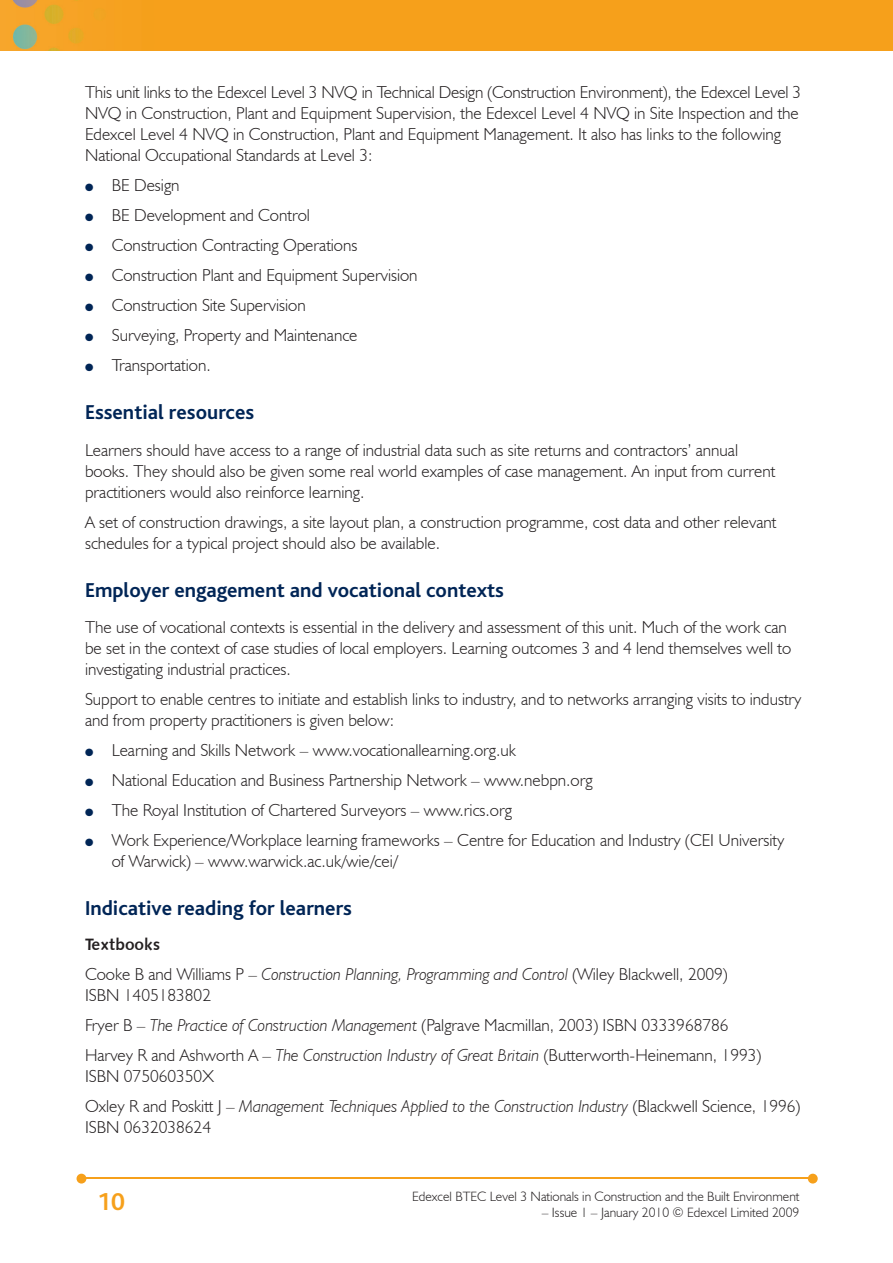
<style>
.page{position:relative;width:893px;height:1263px;background:#fff}
.page>*{position:absolute;margin:0;border:0;box-sizing:border-box;transform-origin:0 0}
.t1{font:700 25.5px "Bliss";color:#f6a01b}
.t2{font:700 21px "Bliss";color:#002556}
.t3{font:300 17.25px/30px "Humanist 521 BT";color:#231f20}
.t4{font:16.5px "Humanist 531 BT Bold A";color:#231f20}
.t5{font:300 13.5px "Humanist 521 BT";color:#231f20}
.t6{font:10.5px "Zapf Dingbats";color:#002556}
.s1{font-style:italic}
</style>
<div class="page">
<img style="left:0;top:0;width:893px;height:51px">
<hr style="left:82px;top:1178px;width:728px;height:1px;background:#f6a01b">
<svg style="left:808px;top:1174px;width:10px;height:9px"></svg>
<svg style="left:77px;top:1174px;width:9px;height:9px"></svg>
<p class="t3" style="left:85px;top:81px;width:718px;line-height:21px">This unit links to the Edexcel Level 3 NVQ in Technical Design (Construction Environment), the Edexcel Level 3<br>NVQ in Construction, Plant and Equipment Supervision, the Edexcel Level 4 NVQ in Site Inspection and the Edexcel Level 4 NVQ in Construction, Plant and Equipment Management. It also has links to the following National Occupational Standards at Level 3:</p>
<p class="t3" style="left:112px;top:170px;width:307px">BE Design<br>BE Development and Control<br>Construction Contracting Operations<br>Construction Plant and Equipment Supervision<br>Construction Site Supervision<br>Surveying, Property and Maintenance<br>Transportation.</p>
<p class="t2" style="left:85px;top:402px;width:171px">Essential resources</p>
<p class="t3" style="left:85px;top:439px;width:692px;line-height:21px">Learners should have access to a range of industrial data such as site returns and contractors’ annual books. They should also be given some real world examples of case management. An input from current practitioners would also reinforce learning.</p>
<p class="t3" style="left:85px;top:511px;width:693px;line-height:21px">A set of construction drawings, a site layout plan, a construction programme, cost data and other relevant schedules for a typical project should also be available.</p>
<p class="t2" style="left:85px;top:579px;width:420px">Employer engagement and vocational contexts</p>
<p class="t3" style="left:85px;top:616px;width:708px;line-height:21px">The use of vocational contexts is essential in the delivery and assessment of this unit. Much of the work can be set in the context of case studies of local employers. Learning outcomes 3 and 4 lend themselves well to investigating industrial practices.</p>
<p class="t3" style="left:85px;top:688px;width:718px;line-height:21px">Support to enable centres to initiate and establish links to industry, and to networks arranging visits to industry and from property practitioners is given below:</p>
<p class="t3" style="left:112px;top:735px;width:674px">Learning and Skills Network – www.vocationallearning.org.uk<br>National Education and Business Partnership Network – www.nebpn.org<br>The Royal Institution of Chartered Surveyors – www.rics.org<br>Work Experience/Workplace learning frameworks – Centre for Education and Industry (CEI University</p>
<p class="t3" style="left:112px;top:846px;width:287px">of Warwick) – www.warwick.ac.uk/wie/cei/</p>
<p class="t2" style="left:85px;top:897px;width:268px">Indicative reading for learners</p>
<p class="t4" style="left:85px;top:934px;width:77px">Textbooks</p>
<p class="t3" style="left:85px;top:963px;width:644px;line-height:21px">Cooke B and Williams P – <span class="s1">Construction Planning, Programming and Control</span> (Wiley Blackwell, 2009)<br>ISBN 1405183802</p>
<p class="t3" style="left:85px;top:1010px;width:678px">Fryer B – <span class="s1">The Practice of Construction Management</span> (Palgrave Macmillan, 2003) ISBN 0333968786<br>Harvey R and Ashworth A – <span class="s1">The Construction Industry of Great Britain</span> (Butterworth-Heinemann, 1993)</p>
<p class="t3" style="left:85px;top:1061px;width:717px">ISBN 075060350X<br>Oxley R and Poskitt J – <span class="s1">Management Techniques Applied to the Construction Industry</span> (Blackwell Science, 1996)</p>
<p class="t3" style="left:85px;top:1112px;width:127px">ISBN 0632038624</p>
<p class="t6" style="left:85px;top:183px;width:10px">●</p>
<p class="t6" style="left:85px;top:213px;width:10px">●</p>
<p class="t6" style="left:85px;top:243px;width:10px">●</p>
<p class="t6" style="left:85px;top:273px;width:10px">●</p>
<p class="t6" style="left:85px;top:303px;width:10px">●</p>
<p class="t6" style="left:85px;top:333px;width:10px">●</p>
<p class="t6" style="left:85px;top:363px;width:10px">●</p>
<p class="t6" style="left:85px;top:747px;width:10px">●</p>
<p class="t6" style="left:85px;top:777px;width:10px">●</p>
<p class="t6" style="left:85px;top:807px;width:10px">●</p>
<p class="t6" style="left:85px;top:837px;width:10px">●</p>
<h1 class="t1" style="left:97px;top:1189px;width:29px">10</h1>
<p class="t5" style="left:412px;top:1188px;width:389px">Edexcel BTEC Level 3 Nationals in Construction and the Built Environment</p>
<p class="t5" style="left:542px;top:1204px;width:259px">– Issue 1 – January 2010 © Edexcel Limited 2009</p>
</div>
